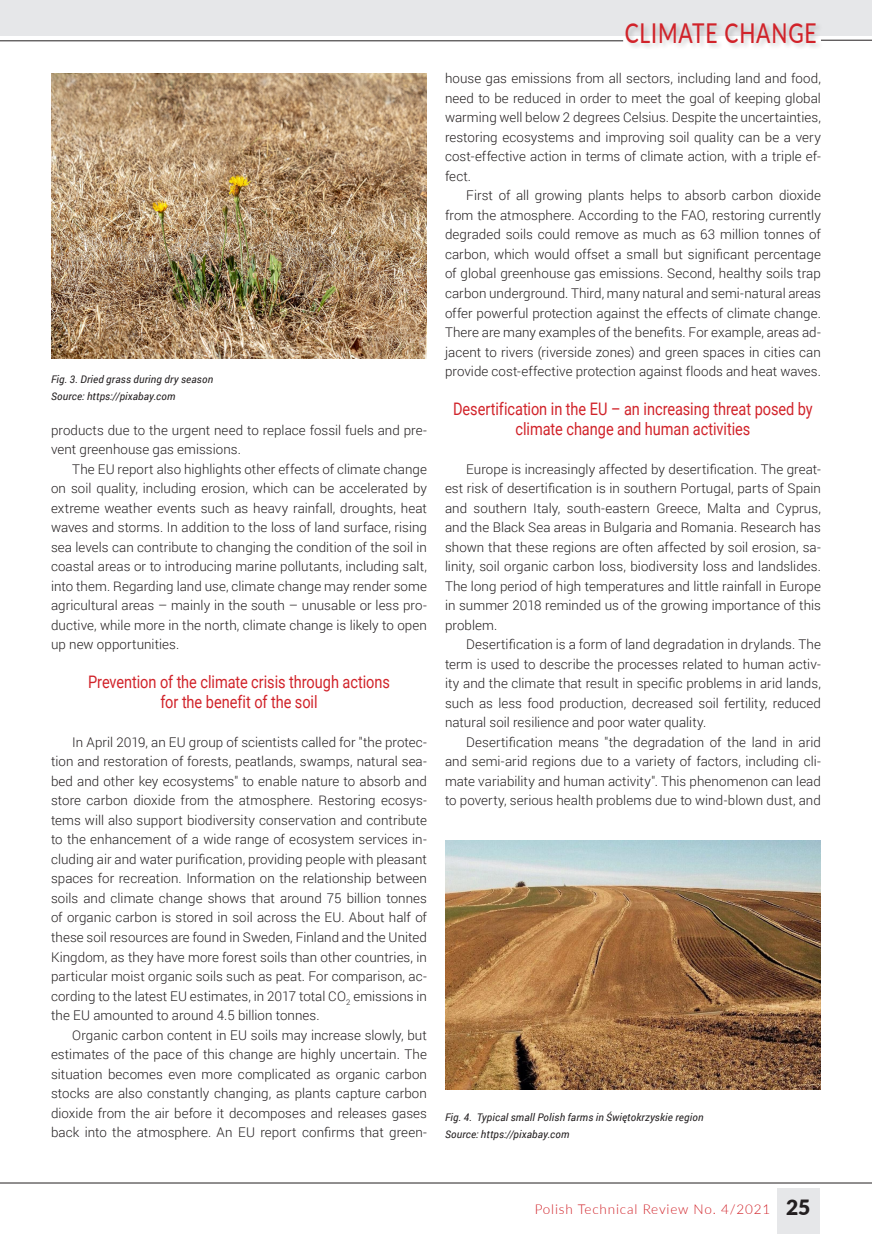
<style>
.page{position:relative;width:872px;height:1234px;background:#fff}
.page>*{position:absolute;margin:0;border:0;box-sizing:border-box;transform-origin:0 0}
.t1{font:500 27.3px "Lato";letter-spacing:.04em;color:#d1232a;scale:.77 1}
.SRODTYTOL{font:17.25px/19.5px "Roboto";letter-spacing:-.005em;color:#d1232a;text-align:center;scale:.84 1}
.t2{font:300 13.5px "Lato";letter-spacing:.06em;color:#d1232a}
.Tekst_podstawowy_21{font:300 13.35px/19.5px "Roboto";letter-spacing:.005em;color:#231f20;text-align:justify}
.PODPIS_rysunku{font:italic 10.5px "Roboto";letter-spacing:.015em;color:#231f20}
.s1{font-weight:900;font-size:21px;color:#231f20}
</style>
<div class="page">
<div style="left:777px;top:1187px;width:43px;height:46px;background:#e6e7e9"></div>
<hr style="left:0;top:1182px;width:872px;height:1px;background:#231f20">
<div style="left:0;top:0;width:872px;height:36px;background:#e6e7e9"></div>
<hr style="left:0;top:40px;width:623px;height:1px;background:#231f20">
<hr style="left:821px;top:40px;width:51px;height:1px;background:#231f20">
<div style="left:624px;top:22px;width:199px;height:28px;background:#231f20;opacity:.22"></div>
<img style="left:51px;top:74px;width:376px;height:285px">
<img style="left:445px;top:840px;width:376px;height:249px">
<p class="PODPIS_rysunku" style="left:51px;top:371px;width:164px">Fig. 3. Dried grass during dry season</p>
<p class="PODPIS_rysunku" style="left:51px;top:389px;width:126px">Source: https://pixabay.com</p>
<p class="Tekst_podstawowy_21" style="left:51px;top:419px;width:377px">products due to the urgent need to replace fossil fuels and pre&shy;vent greenhouse gas emissions.</p>
<p class="Tekst_podstawowy_21" style="left:51px;top:458px;width:377px;text-indent:21px">The EU report also highlights other effects of climate change on soil quality, including erosion, which can be accelerated by extreme weather events such as heavy rainfall, droughts, heat waves and storms. In addition to the loss of land surface, rising sea levels can contribute to changing the condition of the soil in coastal areas or to introducing marine pollutants, including salt, into them. Regarding land use, climate change may render some agricultural areas – mainly in the south – unusable or less pro&shy;ductive, while more in the north, climate change is likely to open up new opportunities.</p>
<p class="SRODTYTOL" style="left:88px;top:671px;width:361px">Prevention of the climate crisis through actions for the benefit of the soil</p>
<p class="Tekst_podstawowy_21" style="left:51px;top:731px;width:377px;text-indent:21px">In April 2019, an EU group of scientists called for "the protec&shy;tion and restoration of forests, peatlands, swamps, natural sea&shy;bed and other key ecosystems" to enable nature to absorb and store carbon dioxide from the atmosphere. Restoring ecosys&shy;tems will also support biodiversity conservation and contribute to the enhancement of a wide range of ecosystem services in&shy;cluding air and water purification, providing people with pleasant spaces for recreation. Information on the relationship between soils and climate change shows that around 75 billion tonnes of organic carbon is stored in soil across the EU. About half of these soil resources are found in Sweden, Finland and the United Kingdom, as they have more forest soils than other countries, in particular moist organic soils such as peat. For comparison, ac&shy;cording to the latest EU estimates, in 2017 total CO<sub>2</sub> emissions in the EU amounted to around 4.5 billion tonnes.</p>
<p class="Tekst_podstawowy_21" style="left:51px;top:1024px;width:377px;text-indent:21px">Organic carbon content in EU soils may increase slowly, but estimates of the pace of this change are highly uncertain. The situation becomes even more complicated as organic carbon stocks are also constantly changing, as plants capture carbon dioxide from the air before it decomposes and releases gases back into the atmosphere. An EU report confirms that green-</p>
<h1 class="t1" style="left:625px;top:13px;width:251px">CLIMATE CHANGE</h1>
<p class="Tekst_podstawowy_21" style="left:445px;top:68px;width:377px">house gas emissions from all sectors, including land and food, need to be reduced in order to meet the goal of keeping global warming well below 2 degrees Celsius. Despite the uncertainties, restoring ecosystems and improving soil quality can be a very cost-effective action in terms of climate action, with a triple ef&shy;fect.</p>
<p class="Tekst_podstawowy_21" style="left:445px;top:185px;width:377px;text-indent:21px">First of all growing plants helps to absorb carbon dioxide from the atmosphere. According to the FAO, restoring currently degraded soils could remove as much as 63 million tonnes of carbon, which would offset a small but significant percentage of global greenhouse gas emissions. Second, healthy soils trap carbon underground. Third, many natural and semi-natural areas offer powerful protection against the effects of climate change.<br>There are many examples of the benefits. For example, areas ad&shy;jacent to rivers (riverside zones) and green spaces in cities can provide cost-effective protection against floods and heat waves.</p>
<p class="SRODTYTOL" style="left:453px;top:398px;width:430px">Desertification in the EU – an increasing threat posed by climate change and human activities</p>
<p class="Tekst_podstawowy_21" style="left:445px;top:458px;width:377px;text-indent:21px">Europe is increasingly affected by desertification. The great&shy;est risk of desertification is in southern Portugal, parts of Spain and southern Italy, south-eastern Greece, Malta and Cyprus, and the Black Sea areas in Bulgaria and Romania. Research has shown that these regions are often affected by soil erosion, sa&shy;linity, soil organic carbon loss, biodiversity loss and landslides.<br>The long period of high temperatures and little rainfall in Europe in summer 2018 reminded us of the growing importance of this problem.</p>
<p class="Tekst_podstawowy_21" style="left:445px;top:634px;width:377px;text-indent:21px">Desertification is a form of land degradation in drylands. The term is used to describe the processes related to human activ&shy;ity and the climate that result in specific problems in arid lands, such as less food production, decreased soil fertility, reduced natural soil resilience and poor water quality.</p>
<p class="Tekst_podstawowy_21" style="left:445px;top:731px;width:377px;text-indent:21px">Desertification means "the degradation of the land in arid and semi-arid regions due to a variety of factors, including cli&shy;mate variability and human activity". This phenomenon can lead to poverty, serious health problems due to wind-blown dust, and</p>
<p class="PODPIS_rysunku" style="left:445px;top:1109px;width:260px">Fig. 4. Typical small Polish farms in Świętokrzyskie region</p>
<p class="PODPIS_rysunku" style="left:445px;top:1126px;width:126px">Source: https://pixabay.com</p>
<p class="t2" style="left:534px;top:1199px;width:277px">Polish Technical Review No. 4/2021 <span class="s1">25</span></p>
</div>
